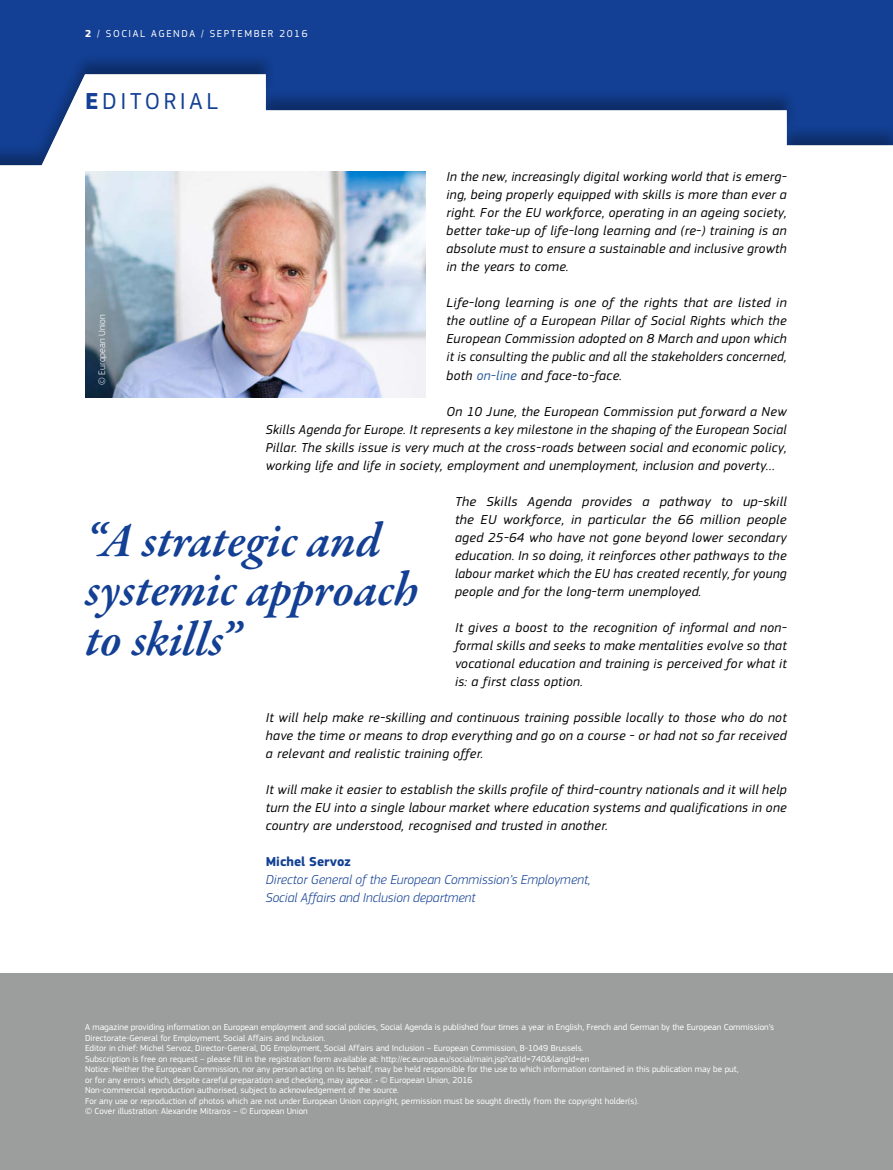
<style>
.page{position:relative;width:893px;height:1170px;background:#fff}
.page>*{position:absolute;margin:0;border:0;box-sizing:border-box;transform-origin:0 0}
.t1{font:italic 600 49.5px/49.5px "Garamond Premr Pro";letter-spacing:-.005em;color:#134094}
.Header_Level_1{font:24px "EC Square Sans Pro";letter-spacing:.15em;color:#134094}
.Body{font:italic 13.5px/18px "EC Square Sans Pro";letter-spacing:.025em;color:#000;text-align:justify}
.Fonction{font:italic 300 13.5px/18px "EC Square Sans Pro";color:#134094}
.Name{font:700 13.5px "EC Square Sans Pro";color:#134094}
.t2{font:10.5px "EC Square Sans Pro";letter-spacing:.15em;color:#fff}
.t3{font:300 9.75px "EC Square Sans Pro";color:#fff}
.Liminaire{font:9px/10.5px "EC Square Sans Pro";color:#fff}
.s1{font-weight:700}
.s2{color:#245a9c}
</style>
<div class="page">
<div style="left:0;top:0;width:893px;height:166px;background:#000;opacity:.3"></div>
<div style="left:0;top:973px;width:893px;height:196px;background:#9c9d9d"></div>
<img style="left:85px;top:172px;width:340px;height:225px">
<p class="t2" style="left:85px;top:27px;width:224px"><span class="s1">2</span> / SOCIAL AGENDA / SEPTEMBER 2016</p>
<h1 class="Header_Level_1" style="left:85px;top:87px;width:134px"><span class="s1">E</span>DITORIAL</h1>
<p class="Body" style="left:446px;top:168px;width:342px">In the new, increasingly digital working world that is emerg&shy;ing, being properly equipped with skills is more than ever a right. For the EU workforce, operating in an ageing society, better take-up of life-long learning and (re-) training is an absolute must to ensure a sustainable and inclusive growth in the years to come.</p>
<p class="Body" style="left:446px;top:294px;width:342px">Life-long learning is one of the rights that are listed in the outline of a European Pillar of Social Rights which the European Commission adopted on 8 March and upon which it is consulting the public and all the stakeholders concerned, both <span class="s2">on-line</span> and face-to-face.</p>
<p class="Body" style="left:266px;top:402px;width:522px;text-indent:181px">On 10 June, the European Commission put forward a New Skills Agenda for Europe. It represents a key milestone in the shaping of the European Social Pillar. The skills issue is very much at the cross-roads between social and economic policy, working life and life in society, employment and unemployment, inclusion and poverty…</p>
<p class="Body" style="left:455px;top:492px;width:333px">The Skills Agenda provides a pathway to up-skill the EU workforce, in particular the 66 million people aged 25-64 who have not gone beyond lower secondary education. In so doing, it reinforces other pathways to the labour market which the EU has created recently, for young people and for the long-term unemployed.</p>
<p class="Body" style="left:455px;top:618px;width:333px">It gives a boost to the recognition of informal and non&shy;formal skills and seeks to make mentalities evolve so that vocational education and training is perceived for what it is: a first class option.</p>
<p class="Body" style="left:266px;top:708px;width:522px">It will help make re-skilling and continuous training possible locally to those who do not have the time or means to drop everything and go on a course - or had not so far received a relevant and realistic training offer.</p>
<p class="Body" style="left:266px;top:780px;width:522px">It will make it easier to establish the skills profile of third-country nationals and it will help turn the EU into a single labour market where education systems and qualifications in one country are understood, recognised and trusted in another.</p>
<p class="t3" style="left:96px;top:384px;width:72px;rotate:-90deg">© European Union</p>
<p class="t1" style="left:85px;top:518px;width:336px">“A strategic and systemic approach to skills”</p>
<p class="Name" style="left:266px;top:853px;width:87px">Michel Servoz</p>
<p class="Fonction" style="left:266px;top:870px;width:326px">Director General of the European Commission’s Employment,<br>Social Affairs and Inclusion department</p>
<p class="Liminaire" style="left:85px;top:1022px;width:691px">A magazine providing information on European employment and social policies, Social Agenda is published four times a year in English, French and German by the European Commission’s<br>Directorate-General for Employment, Social Affairs and Inclusion.</p>
<p class="Liminaire" style="left:85px;top:1043px;width:500px">Editor in chief: Michel Servoz, Director-General, DG Employment, Social Affairs and Inclusion – European Commission, B-1049 Brussels.</p>
<p class="Liminaire" style="left:85px;top:1053px;width:506px">Subscription is free on request – please fill in the registration form available at: http://ec.europa.eu/social/main.jsp?catId=740&amp;langId=en</p>
<p class="Liminaire" style="left:85px;top:1064px;width:655px">Notice: Neither the European Commission, nor any person acting on its behalf, may be held responsible for the use to which information contained in this publication may be put, or for any errors which, despite careful preparation and checking, may appear. • © European Union, 2016</p>
<p class="Liminaire" style="left:85px;top:1085px;width:315px">Non-commercial reproduction authorised, subject to acknowledgement of the source.</p>
<p class="Liminaire" style="left:85px;top:1095px;width:555px">For any use or reproduction of photos which are not under European Union copyright, permission must be sought directly from the copyright holder(s).</p>
<p class="Liminaire" style="left:85px;top:1106px;width:224px">© Cover illustration: Alexandre Mitraros – © European Union</p>
</div>
